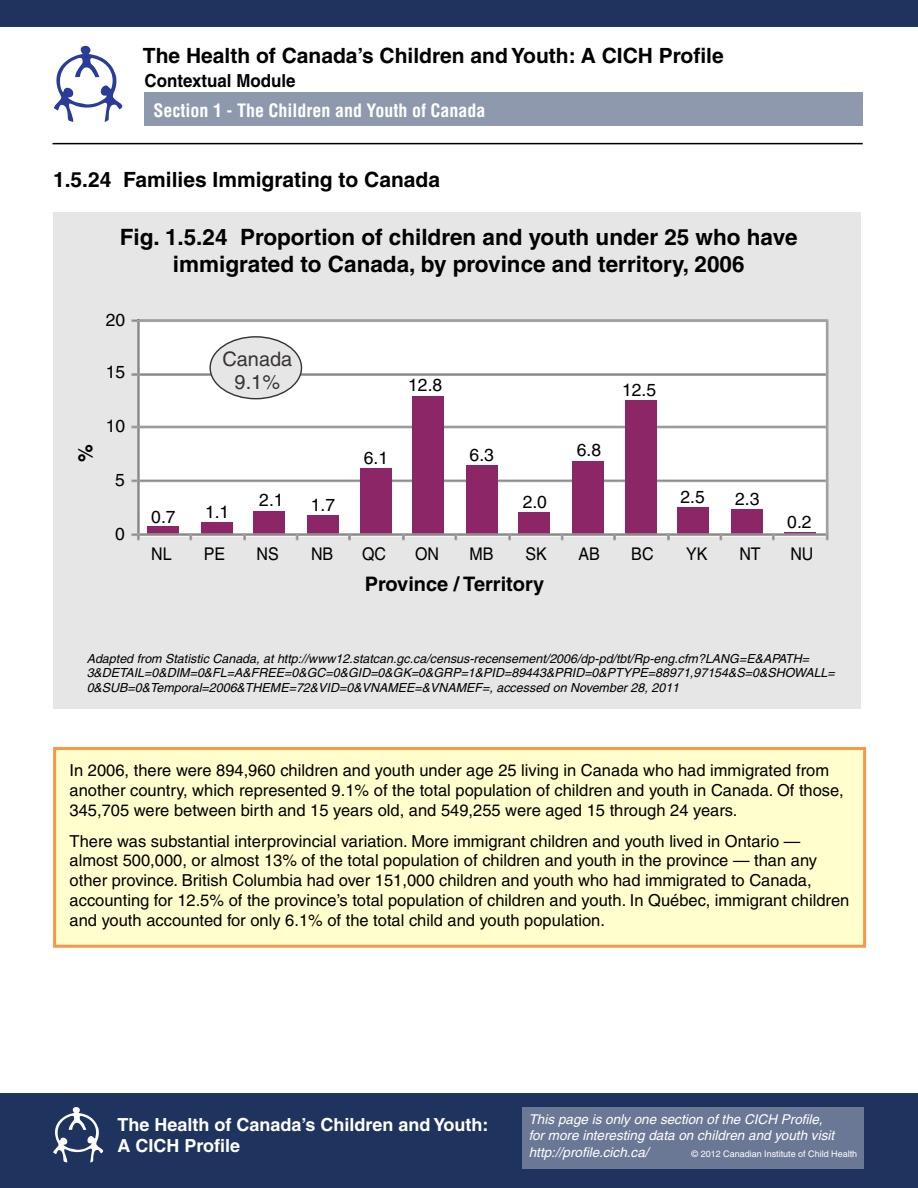
<style>
.page{position:relative;width:918px;height:1188px;background:#fff}
.page>*{position:absolute;margin:0;border:0;box-sizing:border-box;transform-origin:0 0}
.t1{font:700 22.5px/26.7px "Helvetica";color:#000;text-align:center}
.t2{font:700 21px "Helvetica";color:#000}
.t3{font:700 19.95px "Helvetica";color:#000}
.t4{font:19.95px/23.1px "Helvetica";color:#383336;text-align:center}
.t5{font:700 18px/21.6px "Helvetica";color:#fff}
.t6{font:700 condensed 18px "Helvetica";color:#fff}
.t7{font:700 18px "Helvetica";color:#000;scale:.94 1}
.t8{font:17.55px "Helvetica";color:#000}
.t9{font:17.55px "Helvetica";color:#000;scale:.91 1}
.t10{font:16.5px/19.8px "Helvetica";color:#000}
.t11{font:italic 13.5px/16.2px "Helvetica";color:#fff}
.t12{font:italic 12.45px/14.4px "Helvetica";color:#000}
.t13{font:9px "Helvetica";color:#fff}
</style>
<div class="page">
<div style="left:0;top:1093px;width:918px;height:95px;background:#1e335e"></div>
<svg style="left:53px;top:1107px;width:50px;height:56px"></svg>
<svg style="left:54px;top:46px;width:68px;height:76px"></svg>
<div style="left:522px;top:1107px;width:342px;height:62px;background:#6b7895"></div>
<hr style="left:52px;top:143px;width:811px;height:1px;background:#000">
<div style="left:0;top:0;width:918px;height:27px;background:#1e335e"></div>
<div style="left:145px;top:92px;width:718px;height:34px;background:#8f99ae"></div>
<div style="left:55px;top:749px;width:810px;height:197px;background:#fffecc"></div>
<div style="left:53px;top:747px;width:813px;height:201px;border:3px solid #f89747"></div>
<div style="left:53px;top:212px;width:808px;height:496px;background:#e6e6e6"></div>
<svg style="left:135px;top:319px;width:694px;height:218px"></svg>
<div style="left:148px;top:527px;width:31px;height:7px;background:#8c2666"></div>
<div style="left:201px;top:523px;width:32px;height:11px;background:#8c2666"></div>
<div style="left:254px;top:511px;width:31px;height:23px;background:#8c2666"></div>
<div style="left:308px;top:516px;width:31px;height:18px;background:#8c2666"></div>
<div style="left:360px;top:469px;width:31px;height:65px;background:#8c2666"></div>
<div style="left:413px;top:397px;width:31px;height:137px;background:#8c2666"></div>
<div style="left:466px;top:466px;width:32px;height:68px;background:#8c2666"></div>
<div style="left:519px;top:513px;width:31px;height:21px;background:#8c2666"></div>
<div style="left:573px;top:462px;width:31px;height:72px;background:#8c2666"></div>
<div style="left:625px;top:401px;width:31px;height:133px;background:#8c2666"></div>
<div style="left:678px;top:507px;width:31px;height:27px;background:#8c2666"></div>
<div style="left:732px;top:510px;width:31px;height:24px;background:#8c2666"></div>
<div style="left:137px;top:319px;width:3px;height:216px;border:1px solid #a3a3a3"></div>
<svg style="left:131px;top:480px;width:7px;height:2px"></svg>
<svg style="left:131px;top:426px;width:7px;height:2px"></svg>
<svg style="left:131px;top:373px;width:7px;height:3px"></svg>
<svg style="left:131px;top:319px;width:7px;height:3px"></svg>
<div style="left:137px;top:533px;width:690px;height:3px;border:1px solid #a3a3a3"></div>
<svg style="left:131px;top:533px;width:9px;height:7px"></svg>
<svg style="left:189px;top:533px;width:3px;height:7px"></svg>
<svg style="left:243px;top:533px;width:3px;height:7px"></svg>
<svg style="left:296px;top:533px;width:2px;height:7px"></svg>
<svg style="left:348px;top:533px;width:3px;height:7px"></svg>
<svg style="left:402px;top:533px;width:3px;height:7px"></svg>
<svg style="left:455px;top:533px;width:2px;height:7px"></svg>
<svg style="left:508px;top:533px;width:3px;height:7px"></svg>
<svg style="left:561px;top:533px;width:2px;height:7px"></svg>
<svg style="left:613px;top:533px;width:3px;height:7px"></svg>
<svg style="left:667px;top:533px;width:3px;height:7px"></svg>
<svg style="left:720px;top:533px;width:2px;height:7px"></svg>
<svg style="left:772px;top:533px;width:3px;height:7px"></svg>
<svg style="left:826px;top:533px;width:3px;height:7px"></svg>
<div style="left:210px;top:337px;width:91px;height:62px;background:#e6e6e6;border-radius:50%"></div>
<div style="left:209px;top:336px;width:93px;height:63px;border:1px solid #383336;border-radius:50%"></div>
<p class="t2" style="left:143px;top:43px;width:582px">The Health of Canada’s Children and Youth: A CICH Profile</p>
<p class="t7" style="left:145px;top:70px;width:162px">Contextual Module</p>
<p class="t6" style="left:154px;top:99px;width:334px">Section 1 - The Children and Youth of Canada</p>
<p class="t2" style="left:53px;top:167px;width:389px">1.5.24 Families Immigrating to Canada</p>
<h1 class="t1" style="left:120px;top:223px;width:680px">Fig. 1.5.24 Proportion of children and youth under 25 who have immigrated to Canada, by province and territory, 2006</h1>
<p class="t8" style="left:106px;top:309px;width:21px">20</p>
<p class="t8" style="left:106px;top:362px;width:21px">15</p>
<p class="t3" style="left:73px;top:462px;width:19px;rotate:-90deg">%</p>
<p class="t8" style="left:106px;top:416px;width:21px">10</p>
<p class="t8" style="left:115px;top:469px;width:11px">5</p>
<p class="t8" style="left:115px;top:523px;width:11px">0</p>
<p class="t4" style="left:222px;top:347px;width:72px">Canada<br>9.1%</p>
<p class="t8" style="left:151px;top:506px;width:26px">0.7</p>
<p class="t8" style="left:205px;top:502px;width:26px">1.1</p>
<p class="t8" style="left:259px;top:490px;width:26px">2.1</p>
<p class="t8" style="left:311px;top:494px;width:26px">1.7</p>
<p class="t8" style="left:364px;top:448px;width:26px">6.1</p>
<p class="t8" style="left:408px;top:375px;width:36px">12.8</p>
<p class="t8" style="left:470px;top:445px;width:26px">6.3</p>
<p class="t8" style="left:523px;top:492px;width:26px">2.0</p>
<p class="t8" style="left:577px;top:440px;width:26px">6.8</p>
<p class="t8" style="left:622px;top:379px;width:36px">12.5</p>
<p class="t8" style="left:681px;top:486px;width:26px">2.5</p>
<p class="t8" style="left:735px;top:489px;width:26px">2.3</p>
<p class="t8" style="left:787px;top:512px;width:26px">0.2</p>
<p class="t9" style="left:151px;top:543px;width:24px">NL</p>
<p class="t9" style="left:204px;top:543px;width:25px">PE</p>
<p class="t9" style="left:257px;top:543px;width:26px">NS</p>
<p class="t9" style="left:311px;top:543px;width:26px">NB</p>
<p class="t9" style="left:362px;top:543px;width:28px">QC</p>
<p class="t9" style="left:415px;top:543px;width:28px">ON</p>
<p class="t9" style="left:470px;top:543px;width:28px">MB</p>
<p class="t9" style="left:525px;top:543px;width:25px">SK</p>
<p class="t9" style="left:579px;top:543px;width:25px">AB</p>
<p class="t9" style="left:631px;top:543px;width:26px">BC</p>
<p class="t9" style="left:686px;top:543px;width:25px">YK</p>
<p class="t9" style="left:739px;top:543px;width:25px">NT</p>
<p class="t9" style="left:790px;top:543px;width:27px">NU</p>
<p class="t3" style="left:365px;top:571px;width:181px">Province / Territory</p>
<p class="t12" style="left:87px;top:651px;width:753px">Adapted from Statistic Canada,athttp://www12.statcan.gc.ca/census-recensement/2006/dp-pd/tbt/Rp-eng.cfm?LANG=E&amp;APATH=<br>3&amp;DETAIL=0&amp;DIM=0&amp;FL=A&amp;FREE=0&amp;GC=0&amp;GID=0&amp;GK=0&amp;GRP=1&amp;PID=89443&amp;PRID=0&amp;PTYPE=88971,97154&amp;S=0&amp;SHOWALL=<br>0&amp;SUB=0&amp;Temporal=2006&amp;THEME=72&amp;VID=0&amp;VNAMEE=&amp;VNAMEF=,accessed on November28,2011</p>
<p class="t10" style="left:70px;top:761px;width:776px">In 2006, there were 894,960 children and youth under age 25 living in Canada who had immigrated from another country, which represented 9.1% of the total population of children and youth in Canada. Of those,<br>345,705 were between birth and 15 years old, and 549,255 were aged 15 through 24 years.</p>
<p class="t10" style="left:70px;top:831px;width:781px">There was substantial interprovincial variation. More immigrant children and youth lived in Ontario — almost 500,000, or almost 13% of the total population of children and youth in the province — than any other province. British Columbia had over 151,000 children and youth who had immigrated to Canada, accounting for 12.5% of the province’s total population of children and youth. In Québec, immigrant children and youth accounted for only 6.1% of the total child and youth population.</p>
<p class="t5" style="left:118px;top:1113px;width:373px">The Health of Canada’s Children and Youth:<br>A CICH Profile</p>
<p class="t11" style="left:529px;top:1111px;width:307px">This page is only one section of the CICH Profile, for more interesting data on children and youth visit http://profile.cich.ca/</p>
<p class="t13" style="left:692px;top:1149px;width:167px">© 2012 Canadian Institute of Child Health</p>
</div>
